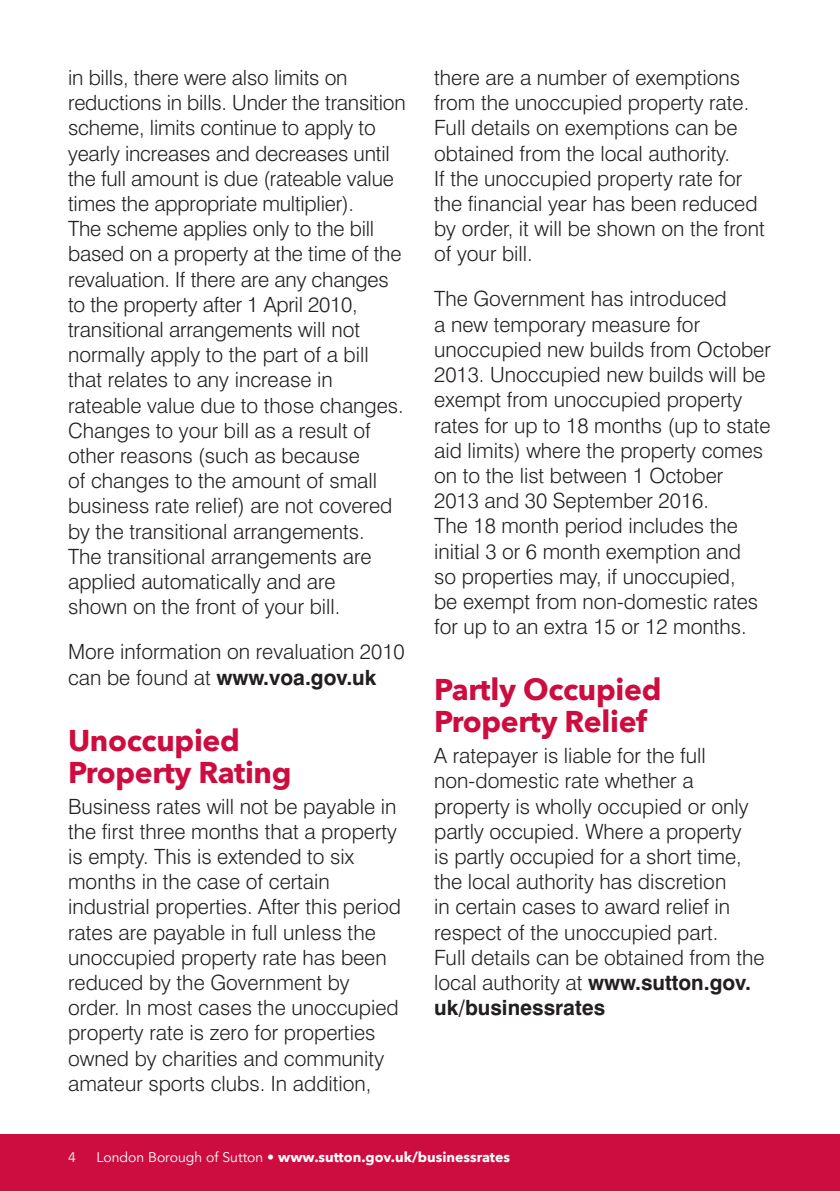
<style>
.page{position:relative;width:840px;height:1191px;background:#fff}
.page>*{position:absolute;margin:0;border:0;box-sizing:border-box;transform-origin:0 0}
.t1{font:700 30px/32px "Avenir Next";letter-spacing:-.01em;color:#cd0d40}
.t2{font:300 21px/25.2px "Swiss 721 BT";color:#231f20}
.t3{font:700 14px "Avenir Next";color:#fff}
.t4{font:14px "Avenir";color:#fff}
.s1{font-weight:700}
.s2{font-family:"Avenir";font-weight:400}
</style>
<div class="page">
<div style="left:0;top:1134px;width:839px;height:57px;background:#cd0d40"></div>
<p class="t2" style="left:68px;top:65px;width:339px">in bills, there were also limits on reductions in bills. Under the transition scheme, limits continue to apply to yearly increases and decreases until the full amount is due (rateable value times the appropriate multiplier).<br>The scheme applies only to the bill based on a property at the time of the revaluation. If there are any changes to the property after 1 April 2010, transitional arrangements will not normally apply to the part of a bill that relates to any increase in rateable value due to those changes.<br>Changes to your bill as a result of other reasons (such as because<br>of changes to the amount of small business rate relief) are not covered by the transitional arrangements.<br>The transitional arrangements are applied automatically and are<br>shown on the front of your bill.</p>
<p class="t2" style="left:68px;top:639px;width:338px">More information on revaluation 2010 can be found at <span class="s1">www.voa.gov.uk</span></p>
<h1 class="t1" style="left:68px;top:724px;width:225px">Unoccupied<br>Property Rating</h1>
<p class="t2" style="left:68px;top:793px;width:334px">Business rates will not be payable in the first three months that a property is empty. This is extended to six months in the case of certain industrial properties. After this period rates are payable in full unless the unoccupied property rate has been reduced by the Government by order. In most cases the unoccupied property rate is zero for properties owned by charities and community amateur sports clubs. In addition,</p>
<p class="t2" style="left:434px;top:65px;width:332px">there are a number of exemptions from the unoccupied property rate.<br>Full details on exemptions can be obtained from the local authority.<br>If the unoccupied property rate for the financial year has been reduced by order, it will be shown on the front of your bill.</p>
<p class="t2" style="left:434px;top:286px;width:338px">The Government has introduced<br>a new temporary measure for unoccupied new builds from October<br>2013. Unoccupied new builds will be exempt from unoccupied property rates for up to 18 months (up to state aid limits) where the property comes on to the list between 1 October<br>2013 and 30 September 2016.<br>The 18 month period includes the initial 3 or 6 month exemption and<br>so properties may, if unoccupied,<br>be exempt from non-domestic rates for up to an extra 15 or 12 months.</p>
<h1 class="t1" style="left:434px;top:673px;width:229px">Partly Occupied<br>Property Relief</h1>
<p class="t2" style="left:434px;top:743px;width:332px">A ratepayer is liable for the full non-domestic rate whether a property is wholly occupied or only partly occupied. Where a property<br>is partly occupied for a short time, the local authority has discretion<br>in certain cases to award relief in respect of the unoccupied part.<br>Full details can be obtained from the local authority at <span class="s1">www.sutton.gov. uk/businessrates</span></p>
<p class="t4" style="left:68px;top:1149px;width:9px">4</p>
<p class="t3" style="left:96px;top:1149px;width:415px"><span class="s2">London Borough of Sutton •</span> www.sutton.gov.uk/businessrates</p>
</div>
